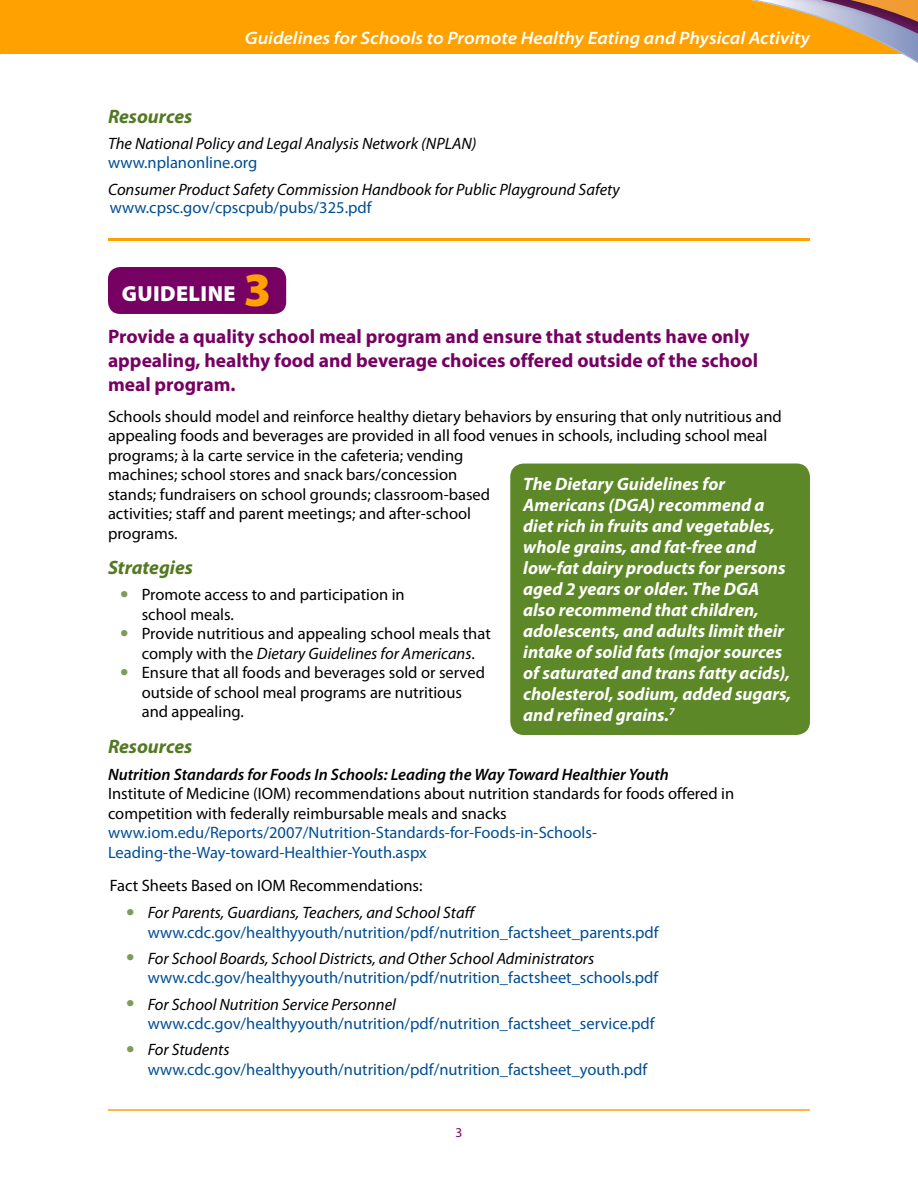
<style>
.page{position:relative;width:918px;height:1188px;background:#fff}
.page>*{position:absolute;margin:0;border:0;box-sizing:border-box;transform-origin:0 0}
.t1{font:30px "Myriad Pro";color:#7e9b59}
.t2{font:900 21.9px "Myriad Pro";letter-spacing:.02em;color:#fff}
.t3{font:700 19.5px/24px "Myriad Pro";color:#760162}
.t4{font:italic 700 19.5px "Myriad Pro";color:#537922}
.note{font:italic 700 18px/21px "Myriad Pro";color:#fff}
.t5{font:italic 600 semi-expanded 18px "Myriad Pro";color:#fff}
.Lbody{font:16.5px/19.5px "Myriad Pro";color:#000}
.Lbody-2{font:16.5px/19.5px "Myriad Pro";color:#004e93}
.Lbody-3{font:italic 16.5px/19.5px "Myriad Pro";color:#000}
.t6{font:13.5px "Myriad Pro";color:#760162}
.s1{font-style:normal;color:#004e93}
.s2{font-size:48px;color:#ffa100}
.s3{font-style:italic}
.s4{font-weight:600;font-style:italic}
.s5{color:#004e93}
.s6{font-style:italic;color:#000}
</style>
<div class="page">
<div style="left:0;top:0;width:918px;height:54px;background:#ffa100"></div>
<svg style="left:751px;top:0;width:167px;height:63px"></svg>
<div style="left:108px;top:267px;width:178px;height:47px;background:#760162;border-radius:12px"></div>
<hr style="left:108px;top:1109px;width:702px;height:2px;background:#ffa100">
<hr style="left:108px;top:238px;width:702px;height:3px;background:#ffa100">
<div style="left:510px;top:463px;width:300px;height:272px;background:#5d8827;border-radius:14px"></div>
<p class="t5" style="left:245px;top:28px;width:567px">Guidelines for Schools to Promote Healthy Eating and Physical Activity</p>
<h2 class="t4" style="left:108px;top:103px;width:86px">Resources</h2>
<p class="Lbody-3" style="left:108px;top:133px;width:370px">The National Policy and Legal Analysis Network (NPLAN) <span class="s1">www.nplanonline.org</span></p>
<p class="Lbody-3" style="left:108px;top:180px;width:513px;line-height:18.5px">Consumer Product Safety Commission Handbook for Public Playground Safety <span class="s1">www.cpsc.gov/cpscpub/pubs/325.pdf</span></p>
<h1 class="t2" style="left:122px;top:281px;width:151px">GUIDELINE <span class="s2">3</span></h1>
<p class="t3" style="left:108px;top:324px;width:652px">Provide a quality school meal program and ensure that students have only appealing, healthy food and beverage choices offered outside of the school meal program.</p>
<p class="Lbody" style="left:108px;top:406px;width:675px">Schools should model and reinforce healthy dietary behaviors by ensuring that only nutritious and appealing foods and beverages are provided in all food venues in schools, including school meal programs; à la carte service in the cafeteria; vending<br>machines; school stores and snack bars/concession<br>stands; fundraisers on school grounds; classroom-based<br>activities; staff and parent meetings; and after-school<br>programs.</p>
<h2 class="t4" style="left:108px;top:555px;width:87px">Strategies</h2>
<p class="t1" style="left:120px;top:573px;width:10px">•</p>
<p class="Lbody" style="left:142px;top:585px;width:264px">Promote access to and participation in school meals.</p>
<p class="t1" style="left:120px;top:612px;width:10px">•</p>
<p class="Lbody" style="left:142px;top:624px;width:351px">Provide nutritious and appealing school meals that comply with the <span class="s3">Dietary Guidelines for Americans</span>.</p>
<p class="t1" style="left:120px;top:651px;width:10px">•</p>
<p class="Lbody" style="left:142px;top:663px;width:345px">Ensure that all foods and beverages sold or served outside of school meal programs are nutritious and appealing.</p>
<h2 class="t4" style="left:108px;top:734px;width:86px">Resources</h2>
<p class="Lbody" style="left:108px;top:764px;width:628px"><span class="s4">Nutrition Standards for Foods In Schools: Leading the Way Toward Healthier Youth<br></span>Institute of Medicine (IOM) recommendations about nutrition standards for foods offered in competition with federally reimbursable meals and snacks <span class="s5">www.iom.edu/Reports/2007/Nutrition-Standards-for-Foods-in-Schools-Leading-the-Way-toward-Healthier-Youth.aspx</span></p>
<h3 class="Lbody" style="left:110px;top:876px;width:314px">Fact Sheets Based on IOM Recommendations:</h3>
<p class="t1" style="left:126px;top:891px;width:10px">•</p>
<p class="Lbody-2" style="left:148px;top:903px;width:512px"><span class="s6">For Parents, Guardians, Teachers, and School Staff </span>www.cdc.gov/healthyyouth/nutrition/pdf/nutrition_factsheet_parents.pdf</p>
<p class="t1" style="left:126px;top:937px;width:10px">•</p>
<p class="Lbody-2" style="left:148px;top:948px;width:512px"><span class="s6">For School Boards, School Districts, and Other School Administrators </span>www.cdc.gov/healthyyouth/nutrition/pdf/nutrition_factsheet_schools.pdf</p>
<p class="t1" style="left:126px;top:983px;width:10px">•</p>
<p class="Lbody-2" style="left:148px;top:994px;width:508px"><span class="s6">For School Nutrition Service Personnel </span>www.cdc.gov/healthyyouth/nutrition/pdf/nutrition_factsheet_service.pdf</p>
<p class="t1" style="left:126px;top:1028px;width:10px">•</p>
<p class="Lbody-2" style="left:148px;top:1040px;width:501px"><span class="s6">For Students </span>www.cdc.gov/healthyyouth/nutrition/pdf/nutrition_factsheet_youth.pdf</p>
<p class="note" style="left:523px;top:473px;width:269px">The Dietary Guidelines for<br>Americans (DGA) recommend a diet rich in fruits and vegetables, whole grains, and fat-free and low-fat dairy products for persons aged 2 years or older. The DGA also recommend that children, adolescents, and adults limit their intake of solid fats (major sources of saturated and trans fatty acids), cholesterol, sodium, added sugars, and refined grains.<sup>7</sup></p>
<p class="t6" style="left:456px;top:1125px;width:8px">3</p>
</div>
